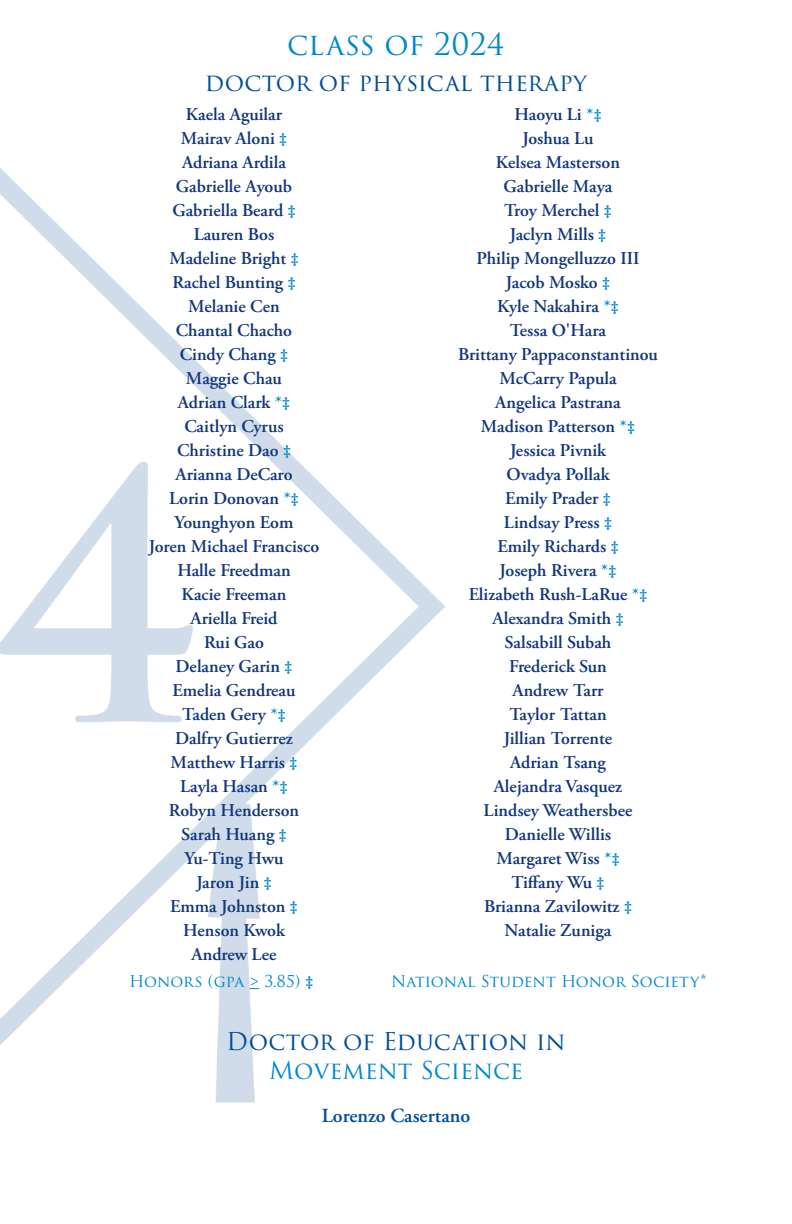
<style>
.page{position:relative;width:792px;height:1224px;background:#fff}
.page>*{position:absolute;margin:0;border:0;box-sizing:border-box;transform-origin:0 0}
.t1{font:30px "Trajan Pro 3";letter-spacing:-.005em;color:#0088ce}
.t2{font:24px "Trajan Pro 3";color:#014e99}
.t3{font:24px "Trajan Pro 3";color:#0088ce}
.t4{font:600 20px "Adobe Garamond Pro";color:#014e99}
.t5{font:600 18px "Adobe Garamond Pro";color:#11367e}
.t6{font:16px "Trajan Pro 3";color:#0088ce}
.s1{font-weight:700;font-size:16px;color:#0088ce}
.s2{color:#0088c6}
.s3{color:#0088ce}
.s4{font-family:"Adobe Garamond Pro";font-weight:700}
</style>
<div class="page">
<img style="left:0;top:168px;width:445px;height:935px">
<p class="t1" style="left:287px;top:23px;width:219px">class of 2024</p>
<p class="t2" style="left:205px;top:65px;width:384px">doctor of physical therapy</p>
<p class="t5" style="left:186px;top:104px;width:98px">Kaela Aguilar</p>
<p class="t5" style="left:181px;top:128px;width:108px">Mairav Aloni <span class="s1">‡</span></p>
<p class="t5" style="left:182px;top:152px;width:105px">Adriana Ardila</p>
<p class="t5" style="left:176px;top:176px;width:118px">Gabrielle Ayoub</p>
<p class="t5" style="left:172px;top:200px;width:125px">Gabriella Beard <span class="s1">‡</span></p>
<p class="t5" style="left:194px;top:224px;width:82px">Lauren Bos</p>
<p class="t5" style="left:169px;top:248px;width:131px">Madeline Bright <span class="s1">‡</span></p>
<p class="t5" style="left:172px;top:272px;width:125px">Rachel Bunting <span class="s1">‡</span></p>
<p class="t5" style="left:188px;top:296px;width:93px">Melanie Cen</p>
<p class="t5" style="left:176px;top:320px;width:118px">Chantal Chacho</p>
<p class="t5" style="left:180px;top:344px;width:110px">Cindy Chang <span class="s1">‡</span></p>
<p class="t5" style="left:186px;top:368px;width:98px">Maggie Chau</p>
<p class="t5" style="left:178px;top:392px;width:114px">Adrian Clark <span class="s2">*</span><span class="s1">‡</span></p>
<p class="t5" style="left:184px;top:416px;width:101px">Caitlyn Cyrus</p>
<p class="t5" style="left:177px;top:440px;width:115px">Christine Dao <span class="s1">‡</span></p>
<p class="t5" style="left:175px;top:464px;width:119px">Arianna DeCaro</p>
<p class="t5" style="left:169px;top:488px;width:131px">Lorin Donovan <span class="s3">*</span><span class="s1">‡</span></p>
<p class="t5" style="left:175px;top:512px;width:120px">Younghyon Eom</p>
<p class="t5" style="left:149px;top:536px;width:172px">Joren Michael Francisco</p>
<p class="t5" style="left:177px;top:560px;width:115px">Halle Freedman</p>
<p class="t5" style="left:182px;top:584px;width:106px">Kacie Freeman</p>
<p class="t5" style="left:190px;top:608px;width:89px">Ariella Freid</p>
<p class="t5" style="left:204px;top:632px;width:61px">Rui Gao</p>
<p class="t5" style="left:176px;top:656px;width:118px">Delaney Garin <span class="s1">‡</span></p>
<p class="t5" style="left:172px;top:680px;width:125px">Emelia Gendreau</p>
<p class="t5" style="left:182px;top:704px;width:105px">Taden Gery <span class="s3">*</span><span class="s1">‡</span></p>
<p class="t5" style="left:175px;top:728px;width:119px">Dalfry Gutierrez</p>
<p class="t5" style="left:171px;top:752px;width:128px">Matthew Harris <span class="s1">‡</span></p>
<p class="t5" style="left:180px;top:776px;width:109px">Layla Hasan <span class="s3">*</span><span class="s1">‡</span></p>
<p class="t5" style="left:169px;top:800px;width:132px">Robyn Henderson</p>
<p class="t5" style="left:181px;top:824px;width:107px">Sarah Huang <span class="s1">‡</span></p>
<p class="t5" style="left:184px;top:848px;width:101px">Yu-Ting Hwu</p>
<p class="t5" style="left:196px;top:872px;width:77px">Jaron Jin <span class="s1">‡</span></p>
<p class="t5" style="left:170px;top:896px;width:129px">Emma Johnston <span class="s1">‡</span></p>
<p class="t5" style="left:183px;top:920px;width:103px">Henson Kwok</p>
<p class="t5" style="left:192px;top:944px;width:86px">Andrew Lee</p>
<p class="t5" style="left:514px;top:104px;width:89px">Haoyu Li <span class="s3">*</span><span class="s1">‡</span></p>
<p class="t5" style="left:522px;top:128px;width:73px">Joshua Lu</p>
<p class="t5" style="left:496px;top:152px;width:126px">Kelsea Masterson</p>
<p class="t5" style="left:504px;top:176px;width:110px">Gabrielle Maya</p>
<p class="t5" style="left:504px;top:200px;width:109px">Troy Merchel <span class="s1">‡</span></p>
<p class="t5" style="left:510px;top:224px;width:98px">Jaclyn Mills <span class="s1">‡</span></p>
<p class="t5" style="left:476px;top:248px;width:165px">Philip Mongelluzzo III</p>
<p class="t5" style="left:506px;top:272px;width:106px">Jacob Mosko <span class="s1">‡</span></p>
<p class="t5" style="left:497px;top:296px;width:123px">Kyle Nakahira <span class="s3">*</span><span class="s1">‡</span></p>
<p class="t5" style="left:510px;top:320px;width:98px">Tessa O'Hara</p>
<p class="t5" style="left:458px;top:344px;width:201px">Brittany Pappaconstantinou</p>
<p class="t5" style="left:499px;top:368px;width:119px">McCarry Papula</p>
<p class="t5" style="left:495px;top:392px;width:127px">Angelica Pastrana</p>
<p class="t5" style="left:481px;top:416px;width:156px">Madison Patterson <span class="s3">*</span><span class="s1">‡</span></p>
<p class="t5" style="left:510px;top:440px;width:97px">Jessica Pivnik</p>
<p class="t5" style="left:507px;top:464px;width:104px">Ovadya Pollak</p>
<p class="t5" style="left:505px;top:488px;width:107px">Emily Prader <span class="s1">‡</span></p>
<p class="t5" style="left:504px;top:512px;width:110px">Lindsay Press <span class="s1">‡</span></p>
<p class="t5" style="left:497px;top:536px;width:123px">Emily Richards <span class="s1">‡</span></p>
<p class="t5" style="left:500px;top:560px;width:118px">Joseph Rivera <span class="s3">*</span><span class="s1">‡</span></p>
<p class="t5" style="left:469px;top:584px;width:180px">Elizabeth Rush-LaRue <span class="s3">*</span><span class="s1">‡</span></p>
<p class="t5" style="left:492px;top:608px;width:133px">Alexandra Smith <span class="s1">‡</span></p>
<p class="t5" style="left:505px;top:632px;width:108px">Salsabill Subah</p>
<p class="t5" style="left:509px;top:656px;width:99px">Frederick Sun</p>
<p class="t5" style="left:512px;top:680px;width:93px">Andrew Tarr</p>
<p class="t5" style="left:509px;top:704px;width:99px">Taylor Tattan</p>
<p class="t5" style="left:504px;top:728px;width:110px">Jillian Torrente</p>
<p class="t5" style="left:510px;top:752px;width:97px">Adrian Tsang</p>
<p class="t5" style="left:494px;top:776px;width:130px">Alejandra Vasquez</p>
<p class="t5" style="left:484px;top:800px;width:150px">Lindsey Weathersbee</p>
<p class="t5" style="left:505px;top:824px;width:108px">Danielle Willis</p>
<p class="t5" style="left:496px;top:848px;width:125px">Margaret Wiss <span class="s3">*</span><span class="s1">‡</span></p>
<p class="t5" style="left:511px;top:872px;width:95px">Tiffany Wu <span class="s1">‡</span></p>
<p class="t5" style="left:484px;top:896px;width:149px">Brianna Zavilowitz <span class="s1">‡</span></p>
<p class="t5" style="left:505px;top:920px;width:108px">Natalie Zuniga</p>
<p class="t6" style="left:129px;top:970px;width:186px">Honors (gpa &gt; 3.85) <span class="s4">‡</span></p>
<p class="t6" style="left:391px;top:970px;width:317px">National Student Honor Society*</p>
<p class="t2" style="left:226px;top:1025px;width:341px">Doctor of Education in</p>
<p class="t3" style="left:269px;top:1054px;width:256px">Movement Science</p>
<p class="t4" style="left:322px;top:1104px;width:150px">Lorenzo Casertano</p>
</div>
